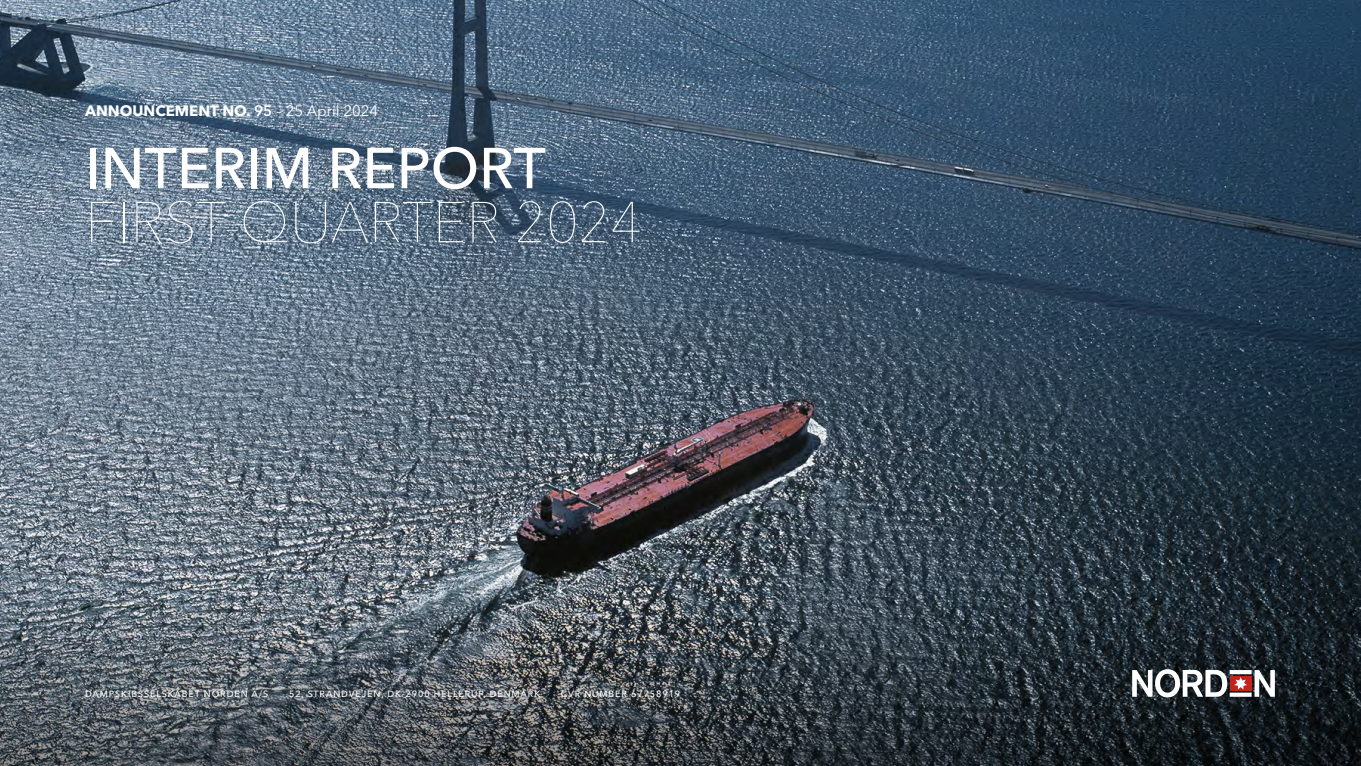
<style>
.page{position:relative;width:1361px;height:766px;background:#fff}
.page>*{position:absolute;margin:0;border:0;box-sizing:border-box;transform-origin:0 0}
.t1{font:200 57px "Avenir Next LT Pro";color:#fff}
.t2{font:500 57px "Avenir Next LT Pro";color:#fff}
.t3{font:700 15px "Avenir Next LT Pro";color:#fff}
.t4{font:500 9px "Avenir Next LT Pro";letter-spacing:.1em;color:#fff}
.s1{font-weight:600}
.s2{font-weight:400}
</style>
<div class="page">
<img style="left:0;top:0;width:1361px;height:591px">
<svg style="left:0;top:591px;width:1361px;height:174px;background:#414a50"></svg>
<svg style="left:1132px;top:668px;width:143px;height:30px"></svg>
<h2 class="t3" style="left:85px;top:102px;width:295px">ANNOUNCEMENT NO. <span class="s1">95</span> <span class="s2">– 25 April 2024</span></h2>
<h1 class="t2" style="left:85px;top:134px;width:462px">INTERIM REPORT</h1>
<h1 class="t1" style="left:85px;top:188px;width:559px">FIRST QUARTER 2024</h1>
<p class="t4" style="left:85px;top:688px;width:185px">DAMPSKIBSSELSKABET NORDEN A/S</p>
<p class="t4" style="left:289px;top:688px;width:253px">52, STRANDVEJEN, DK-2900 HELLERUP, DENMARK</p>
<p class="t4" style="left:561px;top:688px;width:121px">CVR NUMBER 67758919</p>
</div>
